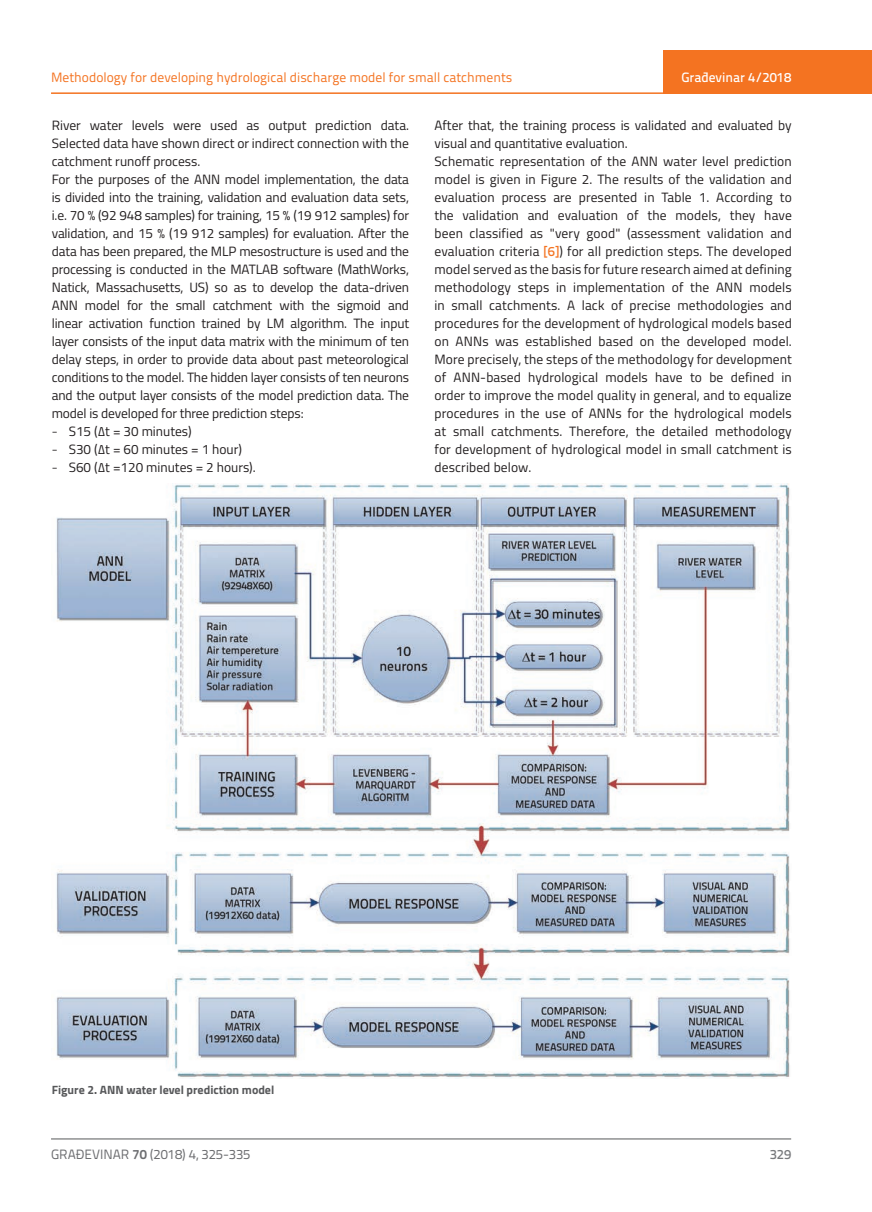
<style>
.page{position:relative;width:872px;height:1212px;background:#fff}
.page>*{position:absolute;margin:0;border:0;box-sizing:border-box;transform-origin:0 0}
.t1{font:13.5px/18px "Titillium";color:#231f20}
.t2{font:13.5px "Titillium Text 22 L";color:#f47321}
.t3{font:13.5px "Titillium Text 22 L";color:#6c6d70}
.t4{font:500 13.5px "Titillium Text 22 L";color:#fff}
.t5{font:500 13.5px "Titillium Text 22 L";color:#787a7d}
.t6{font:700 12px "Titillium";color:#57585a}
.s1{font-family:"Titillium Text 22 L";font-weight:300}
.s2{font-family:"Titillium Text 22 L";font-weight:500;color:#f47321}
.s3{font-weight:700}
</style>
<div class="page">
<hr style="left:51px;top:92px;width:821px;height:2px;background:#f47321">
<div style="left:663px;top:50px;width:209px;height:44px;background:#f47321"></div>
<hr style="left:51px;top:1139px;width:740px;height:1px;background:#57585a">
<img style="left:54px;top:483px;width:736px;height:595px">
<p class="t2" style="left:51px;top:68px;width:463px">Methodology for developing hydrological discharge model for small catchments</p>
<p class="t4" style="left:681px;top:67px;width:111px">Građevinar 4/2018</p>
<p class="t1" style="left:52px;top:115px;width:359px">River water levels were used as output prediction data.<br>Selected data have shown direct or indirect connection with the catchment runoff process.<br>For the purposes of the ANN model implementation, the data is divided into the training, validation and evaluation data sets, i.e. 70 % (92 948 samples) for training, 15 % (19 912 samples) for validation, and 15 % (19 912 samples) for evaluation. After the data has been prepared, the MLP mesostructure is used and the processing is conducted in the MATLAB software (MathWorks, Natick, Massachusetts, US) so as to develop the data-driven ANN model for the small catchment with the sigmoid and linear activation function trained by LM algorithm. The input layer consists of the input data matrix with the minimum of ten delay steps, in order to provide data about past meteorological conditions to the model. The hidden layer consists of ten neurons and the output layer consists of the model prediction data. The model is developed for three prediction steps:</p>
<p class="t1" style="left:52px;top:421px;width:141px"><span class="s1">-</span> S15 (Δt = 30 minutes)</p>
<p class="t1" style="left:52px;top:439px;width:192px"><span class="s1">-</span> S30 (Δt = 60 minutes = 1 hour)</p>
<p class="t1" style="left:52px;top:457px;width:205px"><span class="s1">-</span> S60 (Δt =120 minutes = 2 hours).</p>
<p class="t1" style="left:434px;top:115px;width:359px">After that, the training process is validated and evaluated by visual and quantitative evaluation.<br>Schematic representation of the ANN water level prediction model is given in Figure 2. The results of the validation and evaluation process are presented in Table 1. According to the validation and evaluation of the models, they have been classified as "very good" (assessment validation and evaluation criteria <span class="s2">[6]</span>) for all prediction steps. The developed model served as the basis for future research aimed at defining methodology steps in implementation of the ANN models in small catchments. A lack of precise methodologies and procedures for the development of hydrological models based on ANNs was established based on the developed model.<br>More precisely, the steps of the methodology for development of ANN-based hydrological models have to be defined in order to improve the model quality in general, and to equalize procedures in the use of ANNs for the hydrological models at small catchments. Therefore, the detailed methodology for development of hydrological model in small catchment is described below.</p>
<p class="t6" style="left:52px;top:1080px;width:224px">Figure 2. ANN water level prediction model</p>
<p class="t3" style="left:51px;top:1144px;width:201px">GRAĐEVINAR <span class="s3">70</span> (2018) 4, 325-335</p>
<p class="t5" style="left:769px;top:1144px;width:23px">329</p>
</div>
